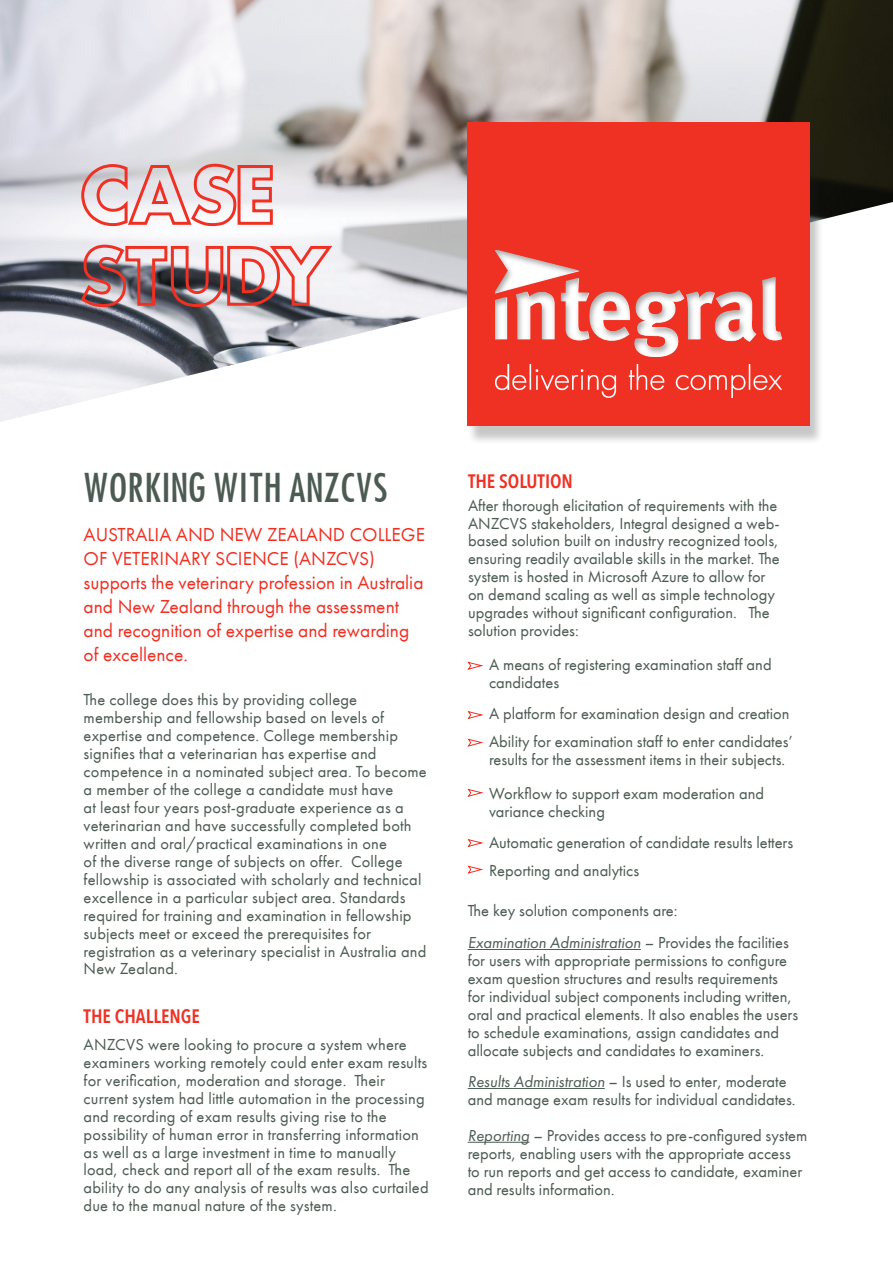
<style>
.page{position:relative;width:893px;height:1263px;background:#fff}
.page>*{position:absolute;margin:0;border:0;box-sizing:border-box;transform-origin:0 0}
.t1{font:37.35px "Futura Cond Demi";color:#4b5b52}
.t2{font:19.5px/23.9px "Futura PT Book";color:#ef3124}
.t3{font:600 19.5px "Avenir Next Condensed";color:#ef3124}
.t4{font:16.5px/18px "Futura PT Book";color:#4b5b52}
.s1{font-style:italic}
</style>
<div class="page">
<img style="left:0;top:0;width:893px;height:422px">
<div style="left:467px;top:128px;width:357px;height:317px;background:#231f20;opacity:.25"></div>
<div style="left:467px;top:122px;width:342px;height:303px;background:#ef3124"></div>
<svg style="left:79px;top:243px;width:256px;height:66px"></svg>
<svg style="left:80px;top:162px;width:194px;height:66px"></svg>
<hr style="left:468px;top:949px;width:173px;height:1px;background:#4b5b52">
<hr style="left:468px;top:1088px;width:137px;height:1px;background:#4b5b52">
<svg style="left:467px;top:661px;width:16px;height:9px"></svg>
<svg style="left:467px;top:711px;width:16px;height:8px"></svg>
<svg style="left:467px;top:738px;width:16px;height:9px"></svg>
<svg style="left:467px;top:788px;width:16px;height:9px"></svg>
<svg style="left:467px;top:839px;width:16px;height:8px"></svg>
<svg style="left:467px;top:865px;width:16px;height:9px"></svg>
<img style="left:495px;top:364px;width:286px;height:34px">
<div style="left:494px;top:249px;width:288px;height:110px;background:#231f20;opacity:.4"></div>
<hr style="left:468px;top:1142px;width:61px;height:1px;background:#4b5b52">
<h1 class="t1" style="left:84px;top:463px;width:306px">WORKING WITH ANZCVS</h1>
<p class="t2" style="left:84px;top:523px;width:343px">AUSTRALIA AND NEW ZEALAND COLLEGE OF VETERINARY SCIENCE (ANZCVS) supports the veterinary profession in Australia and New Zealand through the assessment and recognition of expertise and rewarding of excellence.</p>
<p class="t4" style="left:84px;top:691px;width:345px">The college does this by providing college membership and fellowship based on levels of expertise and competence. College membership signifies that a veterinarian has expertise and competence in a nominated subject area. To become a member of the college a candidate must have<br>at least four years post-graduate experience as a veterinarian and have successfully completed both written and oral/practical examinations in one<br>of the diverse range of subjects on offer. College fellowship is associated with scholarly and technical excellence in a particular subject area. Standards required for training and examination in fellowship subjects meet or exceed the prerequisites for registration as a veterinary specialist in Australia and New Zealand.</p>
<p class="t3" style="left:84px;top:1000px;width:118px">THE CHALLENGE</p>
<p class="t4" style="left:84px;top:1035px;width:347px">ANZCVS were looking to procure a system where examiners working remotely could enter exam results for verification, moderation and storage. Their current system had little automation in the processing and recording of exam results giving rise to the possibility of human error in transferring information as well as a large investment in time to manually load, check and report all of the exam results. The ability to do any analysis of results was also curtailed due to the manual nature of the system.</p>
<p class="t3" style="left:468px;top:465px;width:106px">THE SOLUTION</p>
<p class="t4" style="left:468px;top:496px;width:313px">After thorough elicitation of requirements with the ANZCVS stakeholders, Integral designed a web&shy;based solution built on industry recognized tools, ensuring readily available skills in the market. The system is hosted in Microsoft Azure to allow for on demand scaling as well as simple technology upgrades without significant configuration. The solution provides:</p>
<p class="t4" style="left:489px;top:656px;width:284px">A means of registering examination staff and candidates</p>
<p class="t4" style="left:489px;top:705px;width:302px">A platform for examination design and creation</p>
<p class="t4" style="left:489px;top:733px;width:305px">Ability for examination staff to enter candidates’ results for the assessment items in their subjects.</p>
<p class="t4" style="left:489px;top:784px;width:277px">Workflow to support exam moderation and variance checking</p>
<p class="t4" style="left:489px;top:828px;width:306px;line-height:28px">Automatic generation of candidate results letters<br>Reporting and analytics</p>
<p class="t4" style="left:468px;top:895px;width:323px;line-height:31.8px">The key solution components are:<br><span class="s1">Examination Administration</span> – Provides the facilities</p>
<p class="t4" style="left:468px;top:952px;width:332px">for users with appropriate permissions to configure exam question structures and results requirements for individual subject components including written, oral and practical elements. It also enables the users to schedule examinations, assign candidates and allocate subjects and candidates to examiners.</p>
<p class="t4" style="left:468px;top:1073px;width:329px"><span class="s1">Results Administration</span> – Is used to enter, moderate and manage exam results for individual candidates.</p>
<p class="t4" style="left:468px;top:1126px;width:341px"><span class="s1">Reporting</span> – Provides access to pre-configured system reports, enabling users with the appropriate access<br>to run reports and get access to candidate, examiner and results information.</p>
</div>
